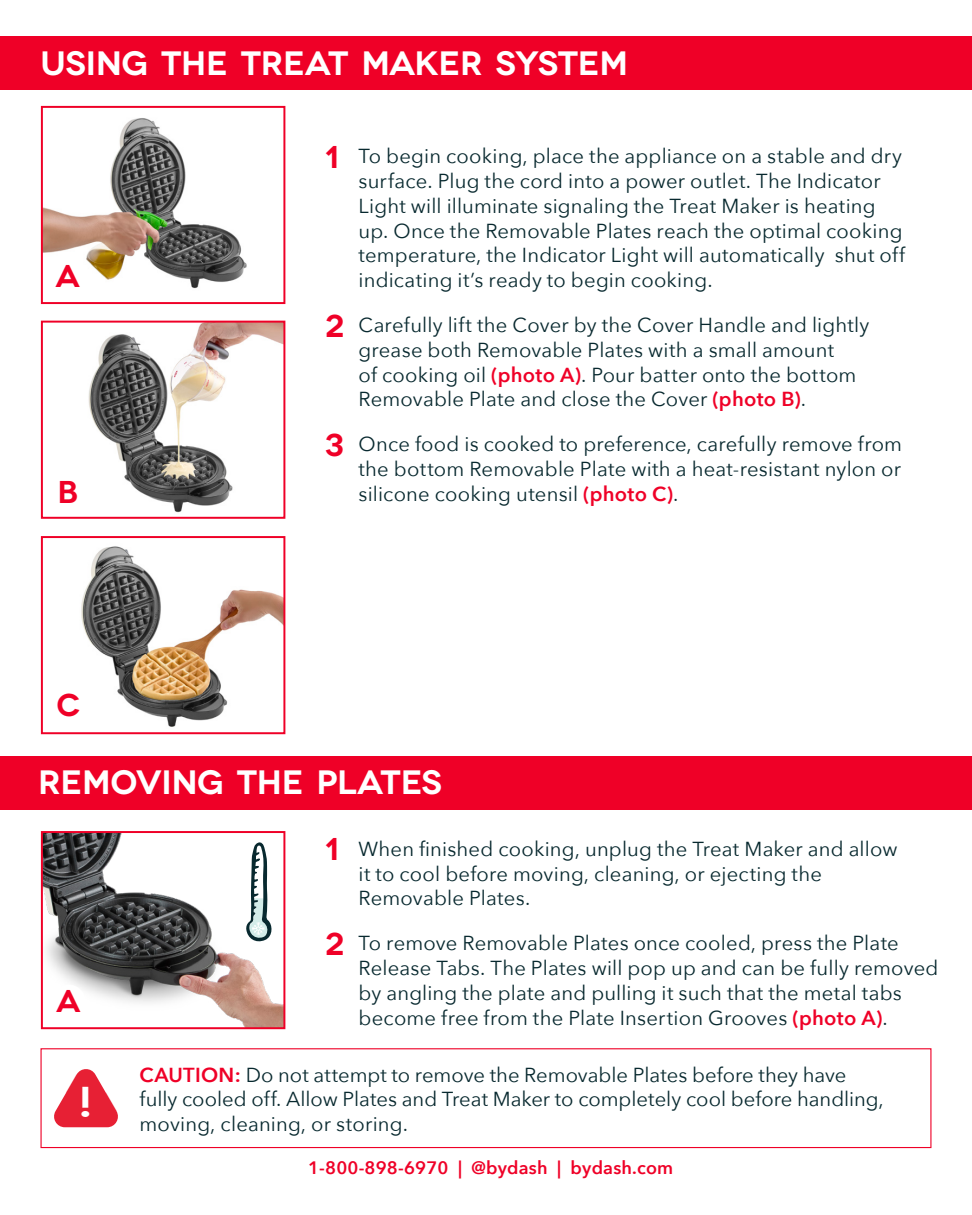
<style>
.page{position:relative;width:972px;height:1215px;background:#fff}
.page>*{position:absolute;margin:0;border:0;box-sizing:border-box;transform-origin:0 0}
.t1{font:600 42.98px "Avenir Next";color:#fff;scale:1.14 1}
.Page_Title{font:600 33.75px "Novecentowide";letter-spacing:-.01em;color:#fff}
.Use_-_Large_Red_Numbers{font:600 31.5px "Novecentowide";color:#ef0027}
.Body_Copy{font:20.25px/24.8px "Avenir Next";letter-spacing:.01em;color:#08292f}
.t2{font:600 18px "Avenir Next";letter-spacing:.01em;color:#ef0027}
.s1{font-family:"Novecentowide";font-weight:600;font-size:31.5px;color:#ef0027}
.s2{font-weight:600;color:#ef0027}
</style>
<div class="page">
<img style="left:44px;top:118px;width:203px;height:171px">
<div style="left:41px;top:106px;width:244px;height:198px;border:2px solid #ef0027"></div>
<div style="left:0;top:756px;width:972px;height:53px;background:#ef0027"></div>
<div style="left:40px;top:1048px;width:892px;height:100px;border:1px solid #ef0027"></div>
<svg style="left:54px;top:1069px;width:64px;height:58px"></svg>
<img style="left:81px;top:546px;width:201px;height:181px">
<div style="left:41px;top:536px;width:244px;height:198px;border:2px solid #ef0027"></div>
<img style="left:44px;top:834px;width:238px;height:192px">
<div style="left:41px;top:831px;width:244px;height:198px;border:2px solid #ef0027"></div>
<div style="left:51px;top:689px;width:35px;height:34px;background:#fff;border-radius:50%"></div>
<div style="left:51px;top:985px;width:35px;height:34px;background:#fff;border-radius:50%"></div>
<div style="left:0;top:36px;width:972px;height:53px;background:#ef0027"></div>
<img style="left:88px;top:324px;width:194px;height:189px">
<div style="left:41px;top:321px;width:244px;height:198px;border:2px solid #ef0027"></div>
<div style="left:51px;top:260px;width:34px;height:34px;background:#fff;border-radius:50%"></div>
<svg style="left:246px;top:841px;width:27px;height:103px"></svg>
<p class="Page_Title" style="left:40px;top:43px;width:589px">USING THE TREAT MAKER SYSTEM</p>
<p class="Use_-_Large_Red_Numbers" style="left:56px;top:256px;width:26px">A</p>
<p class="Use_-_Large_Red_Numbers" style="left:58px;top:473px;width:22px">B</p>
<p class="Use_-_Large_Red_Numbers" style="left:56px;top:686px;width:25px">C</p>
<p class="Body_Copy" style="left:359px;top:143px;width:548px;text-indent:-34px"><span class="s1">1</span> To begin cooking, place the appliance on a stable and dry surface. Plug the cord into a power outlet. The Indicator Light will illuminate signaling the Treat Maker is heating up. Once the Removable Plates reach the optimal cooking temperature, the Indicator Light will automatically shut off indicating it’s ready to begin cooking.</p>
<p class="Body_Copy" style="left:359px;top:312px;width:512px;text-indent:-34px"><span class="s1">2</span> Carefully lift the Cover by the Cover Handle and lightly grease both Removable Plates with a small amount<br>of cooking oil <span class="s2">(photo A)</span>. Pour batter onto the bottom Removable Plate and close the Cover <span class="s2">(photo B)</span>.</p>
<p class="Body_Copy" style="left:359px;top:431px;width:545px;text-align:justify;text-indent:-34px"><span class="s1">3</span> Once food is cooked to preference, carefully remove from the bottom Removable Plate with a heat-resistant nylon or silicone cooking utensil <span class="s2">(photo C)</span>.</p>
<p class="Page_Title" style="left:38px;top:762px;width:405px">REMOVING THE PLATES</p>
<p class="Use_-_Large_Red_Numbers" style="left:56px;top:982px;width:26px">A</p>
<p class="t1" style="left:77px;top:1065px;width:16px">!</p>
<p class="Body_Copy" style="left:359px;top:836px;width:541px;text-indent:-34px"><span class="s1">1</span> When finished cooking, unplug the Treat Maker and allow it to cool before moving, cleaning, or ejecting the<br>Removable Plates.</p>
<p class="Body_Copy" style="left:359px;top:930px;width:581px;text-indent:-34px"><span class="s1">2</span> To remove Removable Plates once cooled, press the Plate Release Tabs. The Plates will pop up and can be fully removed by angling the plate and pulling it such that the metal tabs become free from the Plate Insertion Grooves <span class="s2">(photo A)</span>.</p>
<p class="Body_Copy" style="left:140px;top:1061px;width:746px"><span class="s2">CAUTION:</span> Do not attempt to remove the Removable Plates before they have fully cooled off. Allow Plates and Treat Maker to completely cool before handling, moving, cleaning, or storing.</p>
<p class="t2" style="left:308px;top:1152px;width:367px">1-800-898-6970 | @bydash | bydash.com</p>
</div>
